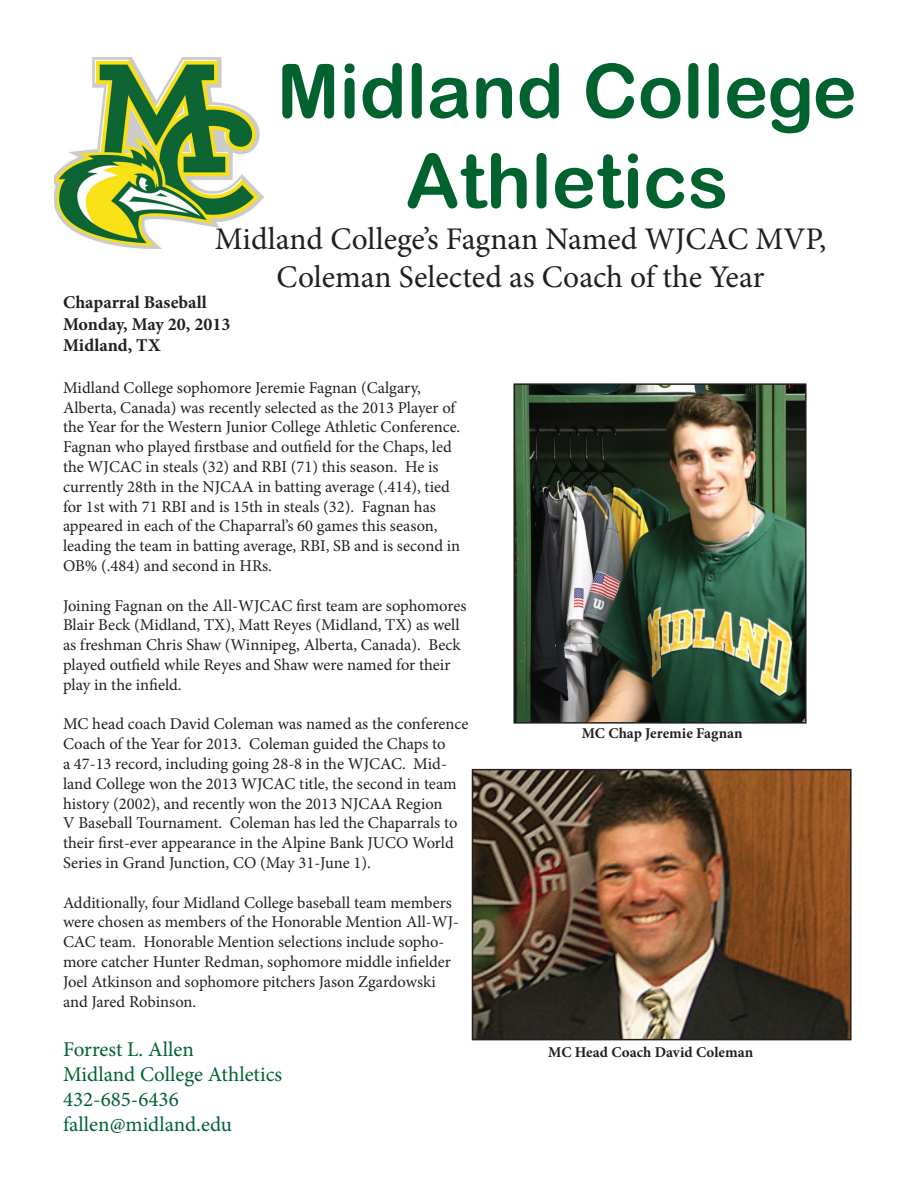
<style>
.page{position:relative;width:918px;height:1188px;background:#fff}
.page>*{position:absolute;margin:0;border:0;box-sizing:border-box;transform-origin:0 0}
.t1{font:75px/90px "Arial Rounded MT Bold";color:#00622f;text-align:center}
.t2{font:31.5px/37.8px "Minion Pro";color:#231f20;text-align:center}
.t3{font:21px/25.2px "Minion Pro";color:#00622f}
.t4{font:700 18px/21.6px "Minion Pro";color:#231f20}
.t5{font:16.5px/19.8px "Minion Pro";color:#231f20}
.t6{font:700 15px "Minion Pro";color:#231f20}
</style>
<div class="page">
<img style="left:54px;top:57px;width:209px;height:191px">
<img style="left:516px;top:386px;width:288px;height:335px">
<div style="left:513px;top:383px;width:294px;height:341px;border:2px solid #231f20"></div>
<img style="left:475px;top:772px;width:374px;height:265px">
<div style="left:472px;top:769px;width:380px;height:271px;border:2px solid #231f20"></div>
<h1 class="t1" style="left:277px;top:45px;width:582px">Midland College<br>Athletics</h1>
<h2 class="t2" style="left:215px;top:220px;width:613px">Midland College’s Fagnan Named WJCAC MVP,<br>Coleman Selected as Coach of the Year</h2>
<p class="t4" style="left:63px;top:292px;width:169px">Chaparral Baseball<br>Monday, May 20, 2013<br>Midland, TX</p>
<p class="t5" style="left:63px;top:378px;width:399px">Midland College sophomore Jeremie Fagnan (Calgary, Alberta, Canada) was recently selected as the 2013 Player of the Year for the Western Junior College Athletic Conference.<br>Fagnan who played firstbase and outfield for the Chaps, led the WJCAC in steals (32) and RBI (71) this season. He is currently 28th in the NJCAA in batting average (.414), tied for 1st with 71 RBI and is 15th in steals (32). Fagnan has appeared in each of the Chaparral’s 60 games this season, leading the team in batting average, RBI, SB and is second in OB% (.484) and second in HRs.</p>
<p class="t5" style="left:63px;top:596px;width:405px">Joining Fagnan on the All-WJCAC first team are sophomores Blair Beck (Midland, TX), Matt Reyes (Midland, TX) as well as freshman Chris Shaw (Winnipeg, Alberta, Canada). Beck played outfield while Reyes and Shaw were named for their play in the infield.</p>
<p class="t5" style="left:63px;top:714px;width:407px">MC head coach David Coleman was named as the conference Coach of the Year for 2013. Coleman guided the Chaps to<br>a 47-13 record, including going 28-8 in the WJCAC. Mid&shy;land College won the 2013 WJCAC title, the second in team history (2002), and recently won the 2013 NJCAA Region<br>V Baseball Tournament. Coleman has led the Chaparrals to their first-ever appearance in the Alpine Bank JUCO World Series in Grand Junction, CO (May 31-June 1).</p>
<p class="t5" style="left:63px;top:893px;width:398px">Additionally, four Midland College baseball team members were chosen as members of the Honorable Mention All-WJ-CAC team. Honorable Mention selections include sopho&shy;more catcher Hunter Redman, sophomore middle infielder Joel Atkinson and sophomore pitchers Jason Zgardowski and Jared Robinson.</p>
<p class="t3" style="left:63px;top:1036px;width:221px">Forrest L. Allen<br>Midland College Athletics<br>432-685-6436 fallen@midland.edu</p>
<p class="t6" style="left:582px;top:722px;width:162px">MC Chap Jeremie Fagnan</p>
<p class="t6" style="left:548px;top:1042px;width:206px">MC Head Coach David Coleman</p>
</div>
